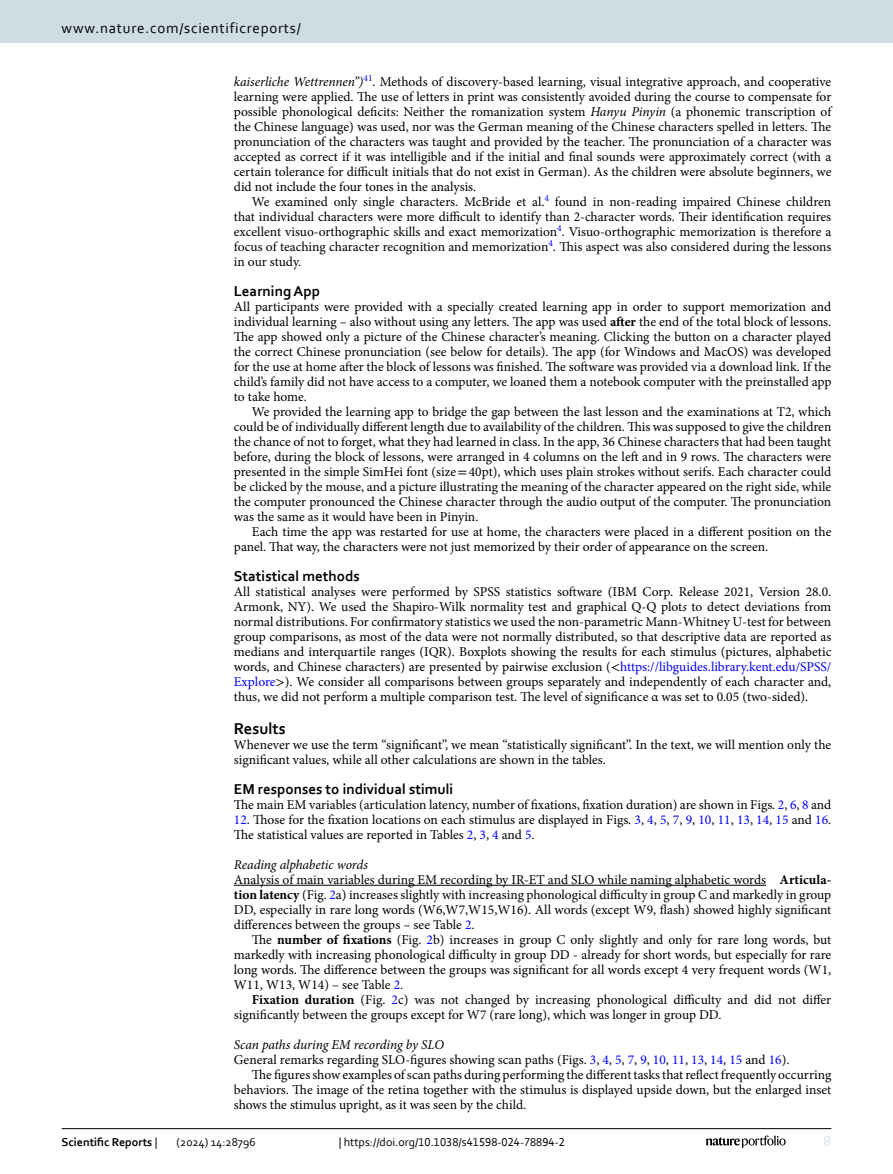
<style>
.page{position:relative;width:893px;height:1174px;background:#fff}
.page>*{position:absolute;margin:0;border:0;box-sizing:border-box;transform-origin:0 0}
.Head_1{font:700 16.5px "Corbel";color:#000}
.Head_2{font:700 15px "Corbel";color:#000}
.t1{font:15px "Corbel";letter-spacing:.05em;color:#000}
.t2{font:15px "Corbel";color:#d9e4eb}
.Body_Text{font:13.5px/15px "Minion Pro";color:#000;text-align:justify}
.Body_Text_Indent{font:13.5px/15px "Minion Pro";color:#000;text-align:justify}
.Head_4_after_3{font:13.5px/15px "Minion Pro";color:#000;text-align:justify}
.Head_3{font:italic 13.5px "Minion Pro";letter-spacing:-.01em;color:#000}
.t3{font:12px "Corbel";color:#000}
.t4{font:700 12px "Corbel";color:#000}
.s1{font-style:italic}
.s2{font-weight:700}
.s3{font-family:"STIX"}
.s4{color:#00f}
.s5{font-weight:400}
</style>
<div class="page">
<hr style="left:234px;top:885px;width:532px;height:1px;background:#000">
<hr style="left:62px;top:1128px;width:769px;height:1px;background:#000">
<svg style="left:706px;top:1135px;width:80px;height:12px"></svg>
<div style="left:0;top:0;width:893px;height:43px;background:#cedde4"></div>
<p class="t1" style="left:62px;top:18px;width:241px">www.nature.com/scientificreports/</p>
<p class="Body_Text" style="left:234px;top:74px;width:599px"><span class="s1">kaiserliche Wettrennen”)</span><sup>41</sup>. Methods of discovery-based learning, visual integrative approach, and cooperative learning were applied. The use of letters in print was consistently avoided during the course to compensate for possible phonological deficits: Neither the romanization system <span class="s1">Hanyu Pinyin</span> (a phonemic transcription of the Chinese language) was used, nor was the German meaning of the Chinese characters spelled in letters. The pronunciation of the characters was taught and provided by the teacher. The pronunciation of a character was accepted as correct if it was intelligible and if the initial and final sounds were approximately correct (with a certain tolerance for difficult initials that do not exist in German). As the children were absolute beginners, we did not include the four tones in the analysis.</p>
<p class="Body_Text_Indent" style="left:234px;top:194px;width:599px;text-indent:18px">We examined only single characters. McBride et al.<sup>4</sup> found in non-reading impaired Chinese children that individual characters were more difficult to identify than 2-character words. Their identification requires excellent visuo-orthographic skills and exact memorization<sup>4</sup>. Visuo-orthographic memorization is therefore a focus of teaching character recognition and memorization<sup>4</sup>. This aspect was also considered during the lessons in our study.</p>
<p class="Head_2" style="left:234px;top:281px;width:88px">Learning App</p>
<p class="Body_Text" style="left:234px;top:299px;width:599px">All participants were provided with a specially created learning app in order to support memorization and individual learning – also without using any letters. The app was used <span class="s2">after</span> the end of the total block of lessons.<br>The app showed only a picture of the Chinese character’s meaning. Clicking the button on a character played the correct Chinese pronunciation (see below for details). The app (for Windows and MacOS) was developed for the use at home after the block of lessons was finished. The software was provided via a download link. If the child’s family did not have access to a computer, we loaned them a notebook computer with the preinstalled app to take home.</p>
<p class="Body_Text_Indent" style="left:234px;top:404px;width:599px;text-indent:18px">We provided the learning app to bridge the gap between the last lesson and the examinations at T2, which could be of individually different length due to availability of the children. This was supposed to give the children the chance of not to forget, what they had learned in class. In the app, 36 Chinese characters that had been taught before, during the block of lessons, were arranged in 4 columns on the left and in 9 rows. The characters were presented in the simple SimHei font (size<span class="s3">=</span>40pt), which uses plain strokes without serifs. Each character could be clicked by the mouse, and a picture illustrating the meaning of the character appeared on the right side, while the computer pronounced the Chinese character through the audio output of the computer. The pronunciation was the same as it would have been in Pinyin.</p>
<p class="Body_Text_Indent" style="left:234px;top:524px;width:599px;text-indent:18px">Each time the app was restarted for use at home, the characters were placed in a different position on the panel. That way, the characters were not just memorized by their order of appearance on the screen.</p>
<p class="Head_2" style="left:234px;top:566px;width:128px">Statistical methods</p>
<p class="Body_Text" style="left:234px;top:584px;width:599px">All statistical analyses were performed by SPSS statistics software (IBM Corp. Release 2021, Version 28.0.<br>Armonk, NY). We used the Shapiro-Wilk normality test and graphical Q-Q plot<span class="s1">s</span> to detect deviations from normal distributions. For confirmatory statistics we used the non-parametric Mann-Whitney U-test for between group comparisons, as most of the data were not normally distributed, so that descriptive data are reported as medians and interquartile ranges (IQR). Boxplots showing the results for each stimulus (pictures, alphabetic words, and Chinese characters) are presented by pairwise exclusion (<span class="s3">&lt;</span><span class="s4">https://libguides.library.kent.edu/SPSS/ Explore</span><span class="s3">&gt;</span>). We consider all comparisons between groups separately and independently of each character and, thus, we did not perform a multiple comparison test. The level of significance α was set to 0.05 (two-sided).</p>
<p class="Head_1" style="left:234px;top:718px;width:53px">Results</p>
<p class="Body_Text" style="left:234px;top:737px;width:599px">Whenever we use the term “significant”, we mean “statistically significant”. In the text, we will mention only the significant values, while all other calculations are shown in the tables.</p>
<p class="Head_2" style="left:234px;top:779px;width:221px">EM responses to individual stimuli</p>
<p class="Body_Text" style="left:234px;top:797px;width:599px">The main EM variables (articulation latency, number of fixations, fixation duration) are shown in Figs. <span class="s4">2</span>, <span class="s4">6</span>, <span class="s4">8</span> and</p>
<p class="Body_Text" style="left:234px;top:812px;width:599px"><span class="s4">12</span>. Those for the fixation locations on each stimulus are displayed in Figs. <span class="s4">3</span>, <span class="s4">4</span>, <span class="s4">5</span>, <span class="s4">7</span>, <span class="s4">9</span>, <span class="s4">10</span>, <span class="s4">11</span>, <span class="s4">13</span>, <span class="s4">14</span>, <span class="s4">15</span> and <span class="s4">16</span>.<br>The statistical values are reported in Tables <span class="s4">2</span>, <span class="s4">3</span>, <span class="s4">4</span> and <span class="s4">5</span>.</p>
<p class="Head_3" style="left:234px;top:855px;width:136px">Reading alphabetic words</p>
<p class="Head_4_after_3" style="left:234px;top:872px;width:599px">Analysis of main variables during EM recording by IR-ET and SLO while naming alphabetic words <span class="s2">Articula&shy;tion latency</span> (Fig. <span class="s4">2</span>a) increases slightly with increasing phonological difficulty in group C and markedly in group DD, especially in rare long words (W6,W7,W15,W16). All words (except W9, flash) showed highly significant differences between the groups – see Table <span class="s4">2</span>.</p>
<p class="Body_Text_Indent" style="left:234px;top:932px;width:599px;text-indent:18px">The <span class="s2">number of fixations</span> (Fig. <span class="s4">2</span>b) increases in group C only slightly and only for rare long words, but markedly with increasing phonological difficulty in group DD - already for short words, but especially for rare long words. The difference between the groups was significant for all words except 4 very frequent words (W1, W11, W13, W14) – see Table <span class="s4">2</span>.</p>
<p class="Body_Text_Indent" style="left:234px;top:992px;width:599px;text-indent:18px"><span class="s2">Fixation duration</span> (Fig. <span class="s4">2</span>c) was not changed by increasing phonological difficulty and did not differ significantly between the groups except for W7 (rare long), which was longer in group DD.</p>
<p class="Head_3" style="left:234px;top:1035px;width:212px">Scan paths during EM recording by SLO</p>
<p class="Body_Text" style="left:234px;top:1052px;width:557px">General remarks regarding SLO-figures showing scan paths (Figs. <span class="s4">3</span>, <span class="s4">4</span>, <span class="s4">5</span>, <span class="s4">7</span>, <span class="s4">9</span>, <span class="s4">10</span>, <span class="s4">11</span>, <span class="s4">13</span>, <span class="s4">14</span>, <span class="s4">15</span> and <span class="s4">16</span>).</p>
<p class="Body_Text_Indent" style="left:234px;top:1067px;width:599px;text-indent:18px">The figures show examples of scan paths during performing the different tasks that reflect frequently occurring behaviors. The image of the retina together with the stimulus is displayed upside down, but the enlarged inset shows the stimulus upright, as it was seen by the child.</p>
<p class="t4" style="left:62px;top:1134px;width:97px">Scientific Reports <span class="s5">|</span></p>
<p class="t3" style="left:177px;top:1134px;width:81px">(2024) 14:28796</p>
<p class="t3" style="left:339px;top:1134px;width:228px">| https://doi.org/10.1038/s41598-024-78894-2</p>
<p class="t2" style="left:824px;top:1132px;width:9px">8</p>
</div>
